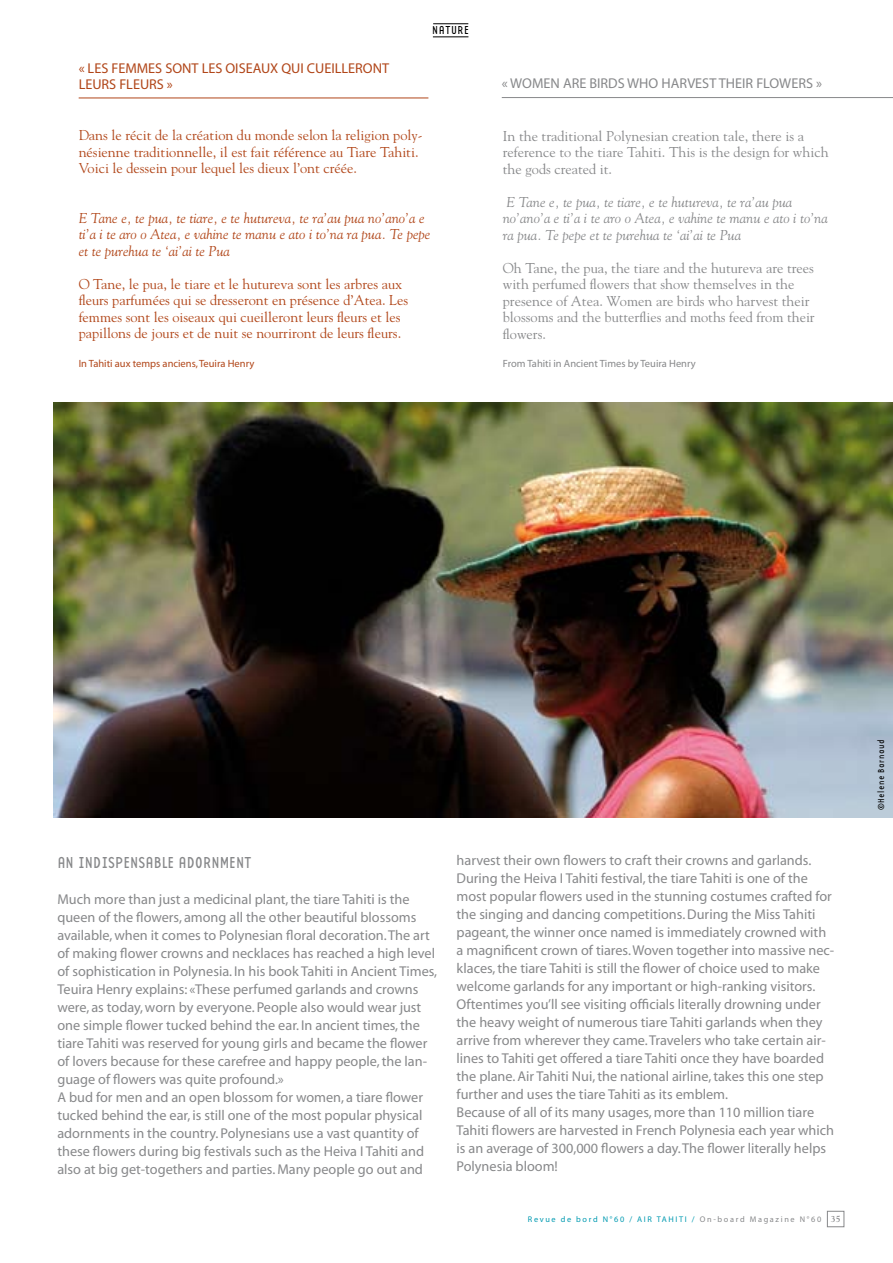
<style>
.page{position:relative;width:893px;height:1263px;background:#fff}
.page>*{position:absolute;margin:0;border:0;box-sizing:border-box;transform-origin:0 0}
.t1{font:16.5px "Base Twelve Sans";color:#87888a}
.t2{font:14.25px/18px "Myriad";color:#87888a}
.t3{font:14.25px/16.5px "Goudy";color:#b14619}
.t4{font:14.25px/16.5px "Goudy";color:#87888a}
.t5{font:italic 14.25px/16.5px "Goudy";color:#87888a}
.t6{font:italic 14.25px/16.5px "Goudy";color:#b14619}
.t7{font:14.25px/16.5px "Myriad";color:#b14619}
.t8{font:12px "Base Twelve Sans";letter-spacing:.05em;color:#000}
.t9{font:10.5px "Myriad";color:#87888a}
.t10{font:10.5px "Myriad";color:#b14619}
.t11{font:9px "Base Twelve Sans";letter-spacing:.05em;color:#000}
.t12{font:8.25px "Myriad";letter-spacing:.2em;color:#009ab1}
.s1{color:#87888a}
.s2{font-family:"Goudy";font-weight:700;font-size:9px;color:#87888a}
</style>
<div class="page">
<hr style="left:502px;top:97px;width:391px;height:1px;background:#87888a">
<img style="left:53px;top:403px;width:840px;height:415px">
<hr style="left:79px;top:98px;width:349px;height:1px;background:#b14619">
<hr style="left:433px;top:23px;width:35px;height:1px;background:#000">
<hr style="left:433px;top:36px;width:35px;height:1px;background:#000">
<div style="left:827px;top:1211px;width:17px;height:16px;border:1px solid #87888a"></div>
<p class="t7" style="left:79px;top:60px;width:303px">« Les femmes sont les oiseaux qui cueilleront leurs fleurs »</p>
<p class="t8" style="left:432px;top:22px;width:39px">NATURE</p>
<p class="t3" style="left:79px;top:126px;width:345px">Dans le récit de la création du monde selon la religion poly&shy;nésienne traditionnelle, il est fait référence au Tiare Tahiti.<br>Voici le dessein pour lequel les dieux l’ont créée.</p>
<p class="t6" style="left:79px;top:209px;width:353px">E Tane e, te pua, te tiare, e te hutureva, te ra’au pua no’ano’a e ti’a i te aro o Atea, e vahine te manu e ato i to’na ra pua. Te pepe et te purehua te ‘ai’ai te Pua</p>
<p class="t3" style="left:79px;top:275px;width:331px">O Tane, le pua, le tiare et le hutureva sont les arbres aux fleurs parfumées qui se dresseront en présence d’Atea. Les femmes sont les oiseaux qui cueilleront leurs fleurs et les papillons de jours et de nuit se nourriront de leurs fleurs.</p>
<p class="t10" style="left:79px;top:358px;width:177px">In Tahiti aux temps anciens, Teuira Henry</p>
<p class="t2" style="left:502px;top:75px;width:108px">« Women are birds</p>
<p class="t2" style="left:627px;top:75px;width:196px">who harvest their flowers »</p>
<p class="t4" style="left:503px;top:127px;width:327px">In the traditional Polynesian creation tale, there is a reference to the tiare Tahiti. This is the design for which the gods created it.</p>
<p class="t5" style="left:503px;top:193px;width:326px">E Tane e, te pua, te tiare, e te hutureva, te ra’au pua no’ano’a e ti’a i te aro o Atea, e vahine te manu e ato i to’na ra pua. Te pepe et te purehua te ‘ai’ai te Pua</p>
<p class="t4" style="left:503px;top:259px;width:313px">Oh Tane, the pua, the tiare and the hutureva are trees with perfumed flowers that show themselves in the presence of Atea. Women are birds who harvest their blossoms and the butterflies and moths feed from their flowers.</p>
<p class="t9" style="left:503px;top:359px;width:194px">From Tahiti in Ancient Times by Teuira Henry</p>
<p class="t1" style="left:57px;top:852px;width:53px">AN INDISPENSA</p>
<p class="t1" style="left:154px;top:852px;width:51px">BLE ADORNMENT</p>
<p class="t2" style="left:57px;top:890px;width:381px">Much more than just a medicinal plant, the tiare Tahiti is the queen of the flowers, among all the other beautiful blossoms available, when it comes to Polynesian floral decoration. The art of making flower crowns and necklaces has reached a high level of sophistication in Polynesia. In his book Tahiti in Ancient Times, Teuira Henry explains: «These perfumed garlands and crowns were, as today, worn by everyone. People also would wear just one simple flower tucked behind the ear. In ancient times, the tiare Tahiti was reserved for young girls and became the flower of lovers because for these carefree and happy people, the lan&shy;guage of flowers was quite profound.»<br>A bud for men and an open blossom for women, a tiare flower tucked behind the ear, is still one of the most popular physical adornments in the country. Polynesians use a vast quantity of these flowers during big festivals such as the Heiva I Tahiti and also at big get-togethers and parties. Many people go out and</p>
<p class="t2" style="left:457px;top:852px;width:379px">harvest their own flowers to craft their crowns and garlands.<br>During the Heiva I Tahiti festival, the tiare Tahiti is one of the most popular flowers used in the stunning costumes crafted for the singing and dancing competitions. During the Miss Tahiti pageant, the winner once named is immediately crowned with a magnificent crown of tiares. Woven together into massive nec&shy;klaces, the tiare Tahiti is still the flower of choice used to make welcome garlands for any important or high-ranking visitors.<br>Oftentimes you’ll see visiting officials literally drowning under the heavy weight of numerous tiare Tahiti garlands when they arrive from wherever they came. Travelers who take certain air&shy;lines to Tahiti get offered a tiare Tahiti once they have boarded the plane. Air Tahiti Nui, the national airline, takes this one step further and uses the tiare Tahiti as its emblem.<br>Because of all of its many usages, more than 110 million tiare Tahiti flowers are harvested in French Polynesia each year which is an average of 300,000 flowers a day. The flower literally helps Polynesia bloom!</p>
<p class="t12" style="left:528px;top:1215px;width:314px">Revue de bord N°60 / AI R TAHI TI / <span class="s1">O n-board Magazine N°60</span> <span class="s2">35</span></p>
<p class="t11" style="left:875px;top:810px;width:72px;rotate:-90deg">©HELENE BARNAUD</p>
</div>
